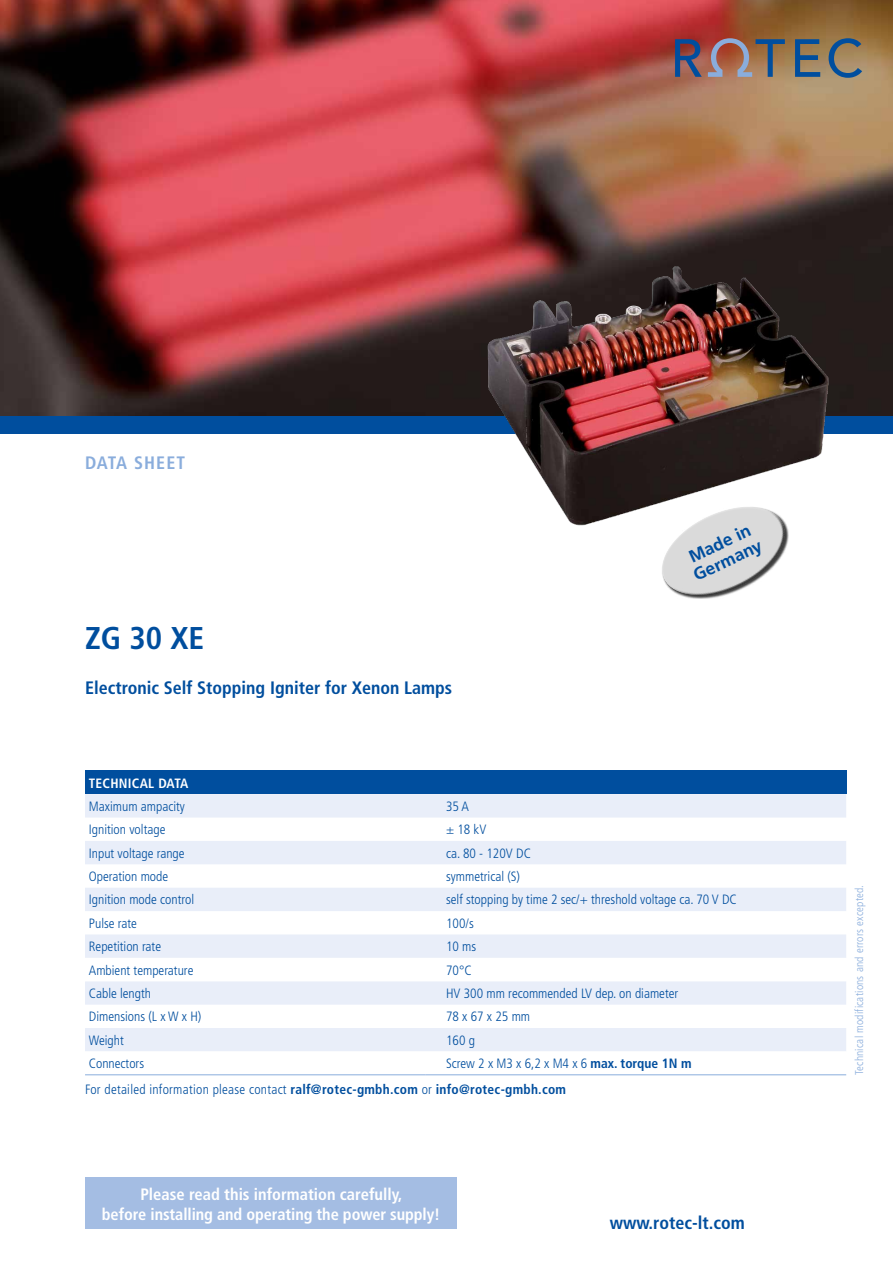
<style>
.page{position:relative;width:893px;height:1263px;background:#fff}
.page>*{position:absolute;margin:0;border:0;box-sizing:border-box;transform-origin:0 0}
.t1{font:700 condensed 31.5px "Frutiger";color:#004e9e}
.t2{font:700 condensed 18px "Frutiger";color:#004e9e}
.t3{font:700 condensed 18px "Frutiger";letter-spacing:.06em;color:#8aaddc}
.t4{font:700 17.25px/18.5px "Frutiger";color:#004e9e}
.t5{font:700 condensed 16.5px/19.8px "Frutiger";letter-spacing:-.005em;color:#fff;text-align:center}
.t6{font:300 condensed 13.5px "Frutiger";color:#004e9e}
.t7{font:700 condensed 13.5px "Frutiger";letter-spacing:.02em;color:#004e9e}
.t8{font:700 condensed 13.5px "Frutiger";letter-spacing:.02em;color:#fff}
.t9{font:300 condensed 11.25px "Frutiger";letter-spacing:.02em;color:#8aaddc}
.s1{font-weight:700}
.s2{font-weight:300}
</style>
<div class="page">
<img style="left:0;top:0;width:893px;height:417px">
<svg style="left:675px;top:39px;width:27px;height:38px"></svg>
<svg style="left:795px;top:39px;width:25px;height:38px"></svg>
<svg style="left:829px;top:38px;width:33px;height:40px"></svg>
<svg style="left:708px;top:38px;width:77px;height:39px;background:#907169"></svg>
<div style="left:0;top:417px;width:893px;height:17px;background:#004e9e"></div>
<div style="left:85px;top:1178px;width:372px;height:51px;background:#a4bde3"></div>
<img style="left:475px;top:255px;width:401px;height:271px">
<svg style="left:645px;top:487px;width:156px;height:112px"></svg>
<div style="left:85px;top:771px;width:761px;height:23px;background:#004e9e"></div>
<svg style="left:85px;top:794px;width:761px;height:164px;fill:#e9eef9"></svg>
<svg style="left:85px;top:981px;width:761px;height:70px;fill:#e9eef9"></svg>
<hr style="left:85px;top:1074px;width:340px;height:1px;background:#8aaddc">
<hr style="left:425px;top:1074px;width:421px;height:1px;background:#8aaddc">
<h2 class="t3" style="left:85px;top:452px;width:102px">DATA SHEET</h2>
<h1 class="t1" style="left:85px;top:619px;width:121px">ZG 30 XE</h1>
<h2 class="t2" style="left:85px;top:677px;width:369px">Electronic Self Stopping Igniter for Xenon Lamps</h2>
<p class="t4" style="left:683px;top:550px;width:75px;rotate:-25deg">Made in<br>Germany</p>
<p class="t8" style="left:89px;top:775px;width:101px">TECHNICAL DATA</p>
<p class="t6" style="left:89px;top:798px;width:97px">Maximum ampacity</p>
<p class="t6" style="left:446px;top:798px;width:24px">35 A</p>
<p class="t6" style="left:89px;top:822px;width:78px">Ignition voltage</p>
<p class="t6" style="left:446px;top:822px;width:42px">± 18 kV</p>
<p class="t6" style="left:89px;top:845px;width:97px">Input voltage range</p>
<p class="t6" style="left:446px;top:845px;width:86px">ca. 80 - 120V DC</p>
<p class="t6" style="left:89px;top:869px;width:81px">Operation mode</p>
<p class="t6" style="left:446px;top:869px;width:76px">symmetrical (S)</p>
<p class="t6" style="left:89px;top:892px;width:107px">Ignition mode control</p>
<p class="t6" style="left:446px;top:892px;width:292px">self stopping by time 2 sec/+ threshold voltage ca. 70 V DC</p>
<p class="t6" style="left:89px;top:915px;width:50px">Pulse rate</p>
<p class="t6" style="left:446px;top:915px;width:29px">100/s</p>
<p class="t6" style="left:89px;top:939px;width:74px">Repetition rate</p>
<p class="t6" style="left:446px;top:939px;width:32px">10 ms</p>
<p class="t6" style="left:89px;top:962px;width:106px">Ambient temperature</p>
<p class="t6" style="left:446px;top:962px;width:27px">70°C</p>
<p class="t6" style="left:89px;top:986px;width:64px">Cable length</p>
<p class="t6" style="left:446px;top:986px;width:234px">HV 300 mm recommended LV dep. on diameter</p>
<p class="t6" style="left:89px;top:1009px;width:114px">Dimensions (L x W x H)</p>
<p class="t6" style="left:446px;top:1009px;width:86px">78 x 67 x 25 mm</p>
<p class="t6" style="left:89px;top:1032px;width:37px">Weight</p>
<p class="t6" style="left:446px;top:1032px;width:30px">160 g</p>
<p class="t6" style="left:89px;top:1056px;width:57px">Connectors</p>
<p class="t6" style="left:446px;top:1056px;width:247px">Screw 2 x M3 x 6,2 x M4 x 6 <span class="s1">max. torque 1N m</span></p>
<p class="t7" style="left:85px;top:1081px;width:482px"><span class="s2">For detailed information please contact</span> ralf@rotec-gmbh.com <span class="s2">or</span> info@rotec-gmbh.com</p>
<p class="t5" style="left:102px;top:1184px;width:340px">Please read this information carefully,<br>before installing and operating the power supply!</p>
<h2 class="t2" style="left:610px;top:1212px;width:136px">www.rotec-lt.com</h2>
<p class="t9" style="left:853px;top:1075px;width:192px;rotate:-90deg">Technical modifications and errors excepted.</p>
</div>
